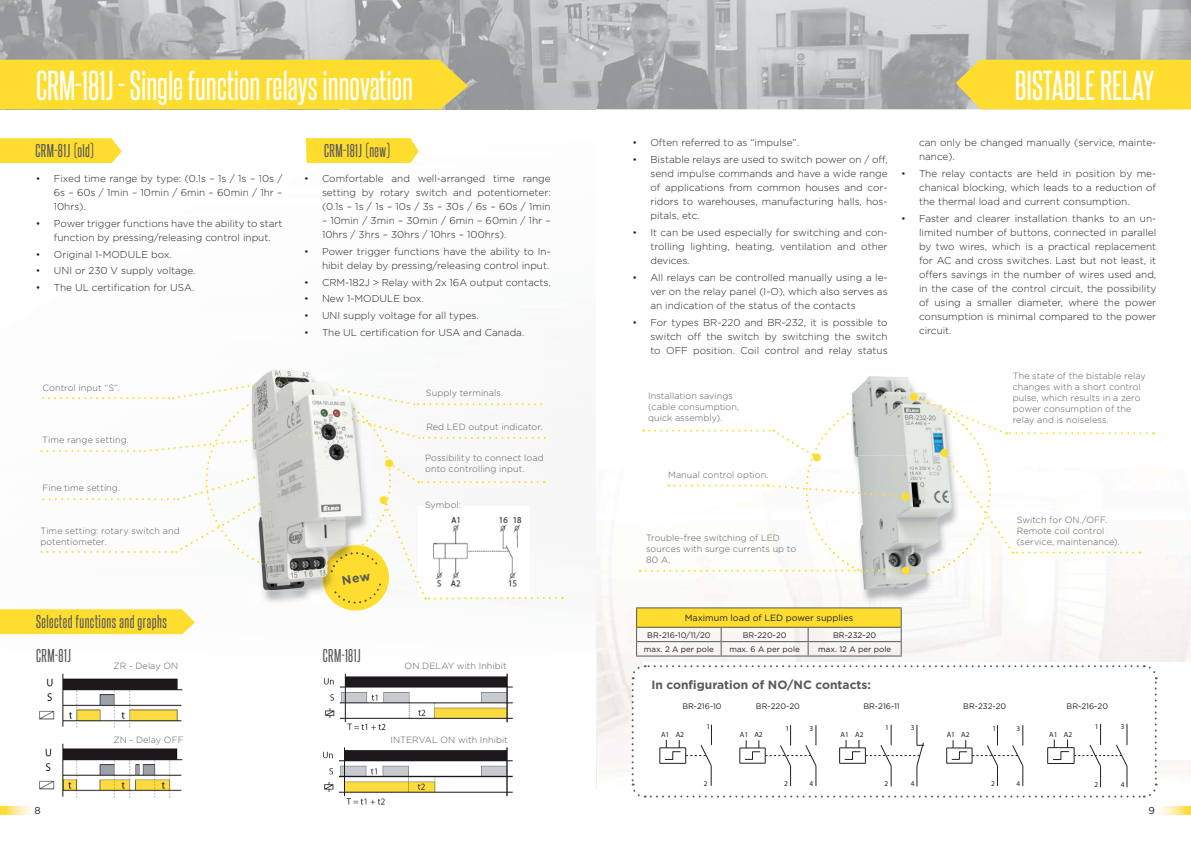
<style>
.page{position:relative;width:1191px;height:842px;background:#fff}
.page>*{position:absolute;margin:0;border:0;box-sizing:border-box;transform-origin:0 0}
.t1{font:36px "Steelfish Rg";color:#fff}
.t2{font:16px "Steelfish Rg";letter-spacing:.03em;color:#58595b}
.t3{font:700 12px "Gotham";color:#58595b}
.t4{font:300 10px/14px "Gotham";color:#231f20;text-align:justify}
.t5{font:10px "Gotham";color:#231f20}
.t6{font:300 9px/11px "Gotham";letter-spacing:.005em;color:#58595b}
.t7{font:9px "Gotham";color:#231f20}
.t8{font:8px "Gotham";color:#231f20}
.t9{font:7.4px "Myriad Pro";color:#231f20}
</style>
<div class="page">
<img style="left:596px;top:653px;width:595px;height:34px">
<img style="left:596px;top:687px;width:1px;height:102px">
<div style="left:596px;top:555px;width:280px;height:98px;background:#fbf8f6"></div>
<img style="left:876px;top:637px;width:71px;height:16px">
<img style="left:0;top:109px;width:596px;height:1px">
<div style="left:644px;top:662px;width:547px;height:98px;background:#fff"></div>
<img style="left:0;top:0;width:1191px;height:109px">
<div style="left:0;top:60px;width:468px;height:49px;background:#ffdd2e"></div>
<svg style="left:630px;top:664px;width:527px;height:134px"></svg>
<img style="left:843px;top:580px;width:31px;height:57px">
<img style="left:874px;top:603px;width:64px;height:34px">
<img style="left:866px;top:376px;width:42px;height:3px">
<img style="left:849px;top:379px;width:110px;height:224px">
<div style="left:910px;top:393px;width:8px;height:8px;background:#ffdd2e;border-radius:50%"></div>
<svg style="left:639px;top:395px;width:507px;height:185px"></svg>
<div style="left:940px;top:449px;width:8px;height:8px;background:#ffdd2e;border-radius:50%"></div>
<svg style="left:1160px;top:807px;width:31px;height:7px"></svg>
<svg style="left:1px;top:807px;width:30px;height:7px"></svg>
<div style="left:955px;top:60px;width:236px;height:49px;background:#ffdd2e"></div>
<svg style="left:0;top:138px;width:122px;height:25px;background:#ffde38"></svg>
<svg style="left:306px;top:138px;width:113px;height:25px;background:#fede37"></svg>
<img style="left:323px;top:673px;width:190px;height:57px">
<img style="left:323px;top:747px;width:190px;height:58px">
<img style="left:39px;top:673px;width:144px;height:125px">
<img style="left:263px;top:370px;width:49px;height:6px">
<div style="left:636px;top:608px;width:265px;height:19px;background:#ffdd2e"></div>
<hr style="left:636px;top:607px;width:85px;height:1px;background:#58595b">
<hr style="left:721px;top:607px;width:180px;height:1px;background:#58595b">
<hr style="left:636px;top:627px;width:85px;height:1px;background:#58595b">
<hr style="left:721px;top:627px;width:87px;height:1px;background:#58595b">
<hr style="left:808px;top:627px;width:93px;height:1px;background:#58595b">
<hr style="left:636px;top:641px;width:85px;height:1px;background:#58595b">
<svg style="left:636px;top:608px;width:1px;height:47px"></svg>
<hr style="left:721px;top:641px;width:87px;height:1px;background:#58595b">
<svg style="left:720px;top:628px;width:1px;height:27px"></svg>
<hr style="left:808px;top:641px;width:93px;height:1px;background:#58595b">
<svg style="left:807px;top:628px;width:1px;height:27px"></svg>
<svg style="left:900px;top:608px;width:1px;height:47px"></svg>
<hr style="left:636px;top:655px;width:265px;height:1px;background:#58595b">
<svg style="left:0;top:376px;width:563px;height:258px"></svg>
<h1 class="t1" style="left:36px;top:62px;width:378px">CRM-181J - Single function relays innovation</h1>
<h2 class="t2" style="left:35px;top:141px;width:60px">CRM-81J (old)</h2>
<h2 class="t2" style="left:324px;top:140px;width:67px">CRM-181J (new)</h2>
<p class="t4" style="left:54px;top:172px;width:230px;text-indent:-18px">• Fixed time range by type: (0.1s – 1s / 1s – 10s / 6s – 60s / 1min – 10min / 6min – 60min / 1hr – 10hrs).</p>
<p class="t4" style="left:54px;top:217px;width:230px;text-indent:-18px">• Power trigger functions have the ability to start function by pressing/releasing control input.</p>
<p class="t4" style="left:36px;top:248px;width:138px">• Original 1-MODULE box.</p>
<p class="t4" style="left:36px;top:265px;width:161px">• UNI or 230 V supply voltage.</p>
<p class="t4" style="left:36px;top:281px;width:160px">• The UL certification for USA.</p>
<p class="t6" style="left:42px;top:383px;width:79px">Control input “S”.</p>
<p class="t6" style="left:42px;top:435px;width:88px">Time range setting.</p>
<p class="t6" style="left:42px;top:483px;width:79px">Fine time setting.</p>
<p class="t6" style="left:40px;top:526px;width:141px">Time setting: rotary switch and potentiometer.</p>
<p class="t4" style="left:322px;top:172px;width:230px;text-indent:-18px">• Comfortable and well-arranged time range setting by rotary switch and potentiometer: (0.1s – 1s / 1s – 10s / 3s – 30s / 6s – 60s / 1min</p>
<p class="t4" style="left:322px;top:214px;width:230px">– 10min / 3min – 30min / 6min – 60min / 1hr –<br>10hrs / 3hrs – 30hrs / 10hrs – 100hrs).</p>
<p class="t4" style="left:304px;top:245px;width:248px;text-align:right">• Power trigger functions have the ability to In&shy;hibit delay by pressing/releasing control input.</p>
<p class="t4" style="left:304px;top:276px;width:248px">• CRM-182J &gt; Relay with 2x 16A output contacts.</p>
<p class="t4" style="left:304px;top:293px;width:121px">• New 1-MODULE box.</p>
<p class="t4" style="left:304px;top:309px;width:176px">• UNI supply voltage for all types.</p>
<p class="t4" style="left:304px;top:326px;width:222px">• The UL certification for USA and Canada.</p>
<p class="t6" style="left:426px;top:388px;width:79px">Supply terminals.</p>
<p class="t6" style="left:426px;top:422px;width:118px">Red LED output indicator.</p>
<p class="t6" style="left:425px;top:453px;width:120px">Possibility to connect load onto controlling input.</p>
<p class="t6" style="left:425px;top:500px;width:37px">Symbol:</p>
<h2 class="t2" style="left:36px;top:612px;width:132px">Selected functions and graphs</h2>
<h2 class="t2" style="left:36px;top:645px;width:36px">CRM-81J</h2>
<h2 class="t2" style="left:323px;top:645px;width:39px">CRM-181J</h2>
<p class="t6" style="left:114px;top:660px;width:66px">ZR - Delay ON</p>
<p class="t6" style="left:114px;top:734px;width:72px">ZN - Delay OFF</p>
<p class="t6" style="left:404px;top:660px;width:104px">ON DELAY with Inhibit</p>
<p class="t6" style="left:390px;top:734px;width:119px">INTERVAL ON with Inhibit</p>
<h1 class="t1" style="left:1014px;top:62px;width:141px">BISTABLE RELAY</h1>
<p class="t4" style="left:632px;top:136px;width:168px">• Often referred to as “impulse”.</p>
<p class="t4" style="left:650px;top:153px;width:239px;text-indent:-18px">• Bistable relays are used to switch power on / off, send impulse commands and have a wide range of applications from common houses and cor&shy;ridors to warehouses, manufacturing halls, hos&shy;pitals, etc.</p>
<p class="t4" style="left:650px;top:226px;width:239px;text-indent:-18px">• It can be used especially for switching and con&shy;trolling lighting, heating, ventilation and other devices.</p>
<p class="t4" style="left:650px;top:271px;width:239px;text-indent:-18px">• All relays can be controlled manually using a le&shy;ver on the relay panel (I-O), which also serves as an indication of the status of the contacts</p>
<p class="t4" style="left:650px;top:316px;width:239px;text-indent:-18px">• For types BR-220 and BR-232, it is possible to switch off the switch by switching the switch to OFF position. Coil control and relay status</p>
<p class="t6" style="left:648px;top:390px;width:93px">Installation savings (cable consumption, quick assembly).</p>
<p class="t4" style="left:919px;top:136px;width:239px">can only be changed manually (service, mainte&shy;nance).</p>
<p class="t4" style="left:919px;top:167px;width:239px;text-indent:-18px">• The relay contacts are held in position by me&shy;chanical blocking, which leads to a reduction of the thermal load and current consumption.</p>
<p class="t4" style="left:919px;top:212px;width:239px;text-indent:-18px">• Faster and clearer installation thanks to an un&shy;limited number of buttons, connected in parallel by two wires, which is a practical replacement for AC and cross switches. Last but not least, it offers savings in the number of wires used and, in the case of the control circuit, the possibility of using a smaller diameter, where the power consumption is minimal compared to the power circuit.</p>
<p class="t6" style="left:1012px;top:371px;width:134px">The state of the bistable relay changes with a short control pulse, which results in a zero power consumption of the relay and is noiseless.</p>
<p class="t6" style="left:668px;top:470px;width:102px">Manual control option.</p>
<p class="t6" style="left:646px;top:533px;width:152px">Trouble-free switching of LED sources with surge currents up to<br>80 A.</p>
<p class="t6" style="left:1016px;top:515px;width:104px">Switch for ON./OFF.<br>Remote coil control (service, maintenance).</p>
<p class="t7" style="left:684px;top:614px;width:170px">Maximum load of LED power supplies</p>
<p class="t8" style="left:647px;top:631px;width:65px">BR-216-10/11/20</p>
<p class="t8" style="left:742px;top:631px;width:45px">BR-220-20</p>
<p class="t8" style="left:833px;top:631px;width:45px">BR-232-20</p>
<p class="t8" style="left:644px;top:645px;width:72px">max. 2 A per pole</p>
<p class="t8" style="left:729px;top:645px;width:72px">max. 6 A per pole</p>
<p class="t8" style="left:818px;top:645px;width:74px">max. 12 A per pole</p>
<p class="t3" style="left:651px;top:680px;width:221px">In configuration of NO/NC contacts:</p>
<p class="t8" style="left:682px;top:702px;width:41px">BR-216-10</p>
<p class="t9" style="left:661px;top:730px;width:24px">A1 A2</p>
<p class="t9" style="left:706px;top:722px;width:5px">1</p>
<p class="t8" style="left:756px;top:702px;width:45px">BR-220-20</p>
<p class="t9" style="left:740px;top:730px;width:24px">A1 A2</p>
<p class="t9" style="left:785px;top:724px;width:5px">1</p>
<p class="t9" style="left:809px;top:724px;width:5px">3</p>
<p class="t8" style="left:863px;top:702px;width:38px">BR-216-11</p>
<p class="t9" style="left:840px;top:730px;width:24px">A1 A2</p>
<p class="t9" style="left:885px;top:723px;width:5px">1</p>
<p class="t9" style="left:911px;top:723px;width:5px">3</p>
<p class="t8" style="left:963px;top:702px;width:45px">BR-232-20</p>
<p class="t9" style="left:946px;top:730px;width:24px">A1 A2</p>
<p class="t9" style="left:992px;top:724px;width:5px">1</p>
<p class="t9" style="left:1016px;top:724px;width:5px">3</p>
<p class="t8" style="left:1066px;top:702px;width:43px">BR-216-20</p>
<p class="t9" style="left:1049px;top:730px;width:24px">A1 A2</p>
<p class="t9" style="left:1094px;top:722px;width:5px">1</p>
<p class="t9" style="left:1120px;top:722px;width:5px">3</p>
<p class="t9" style="left:704px;top:779px;width:5px">2</p>
<p class="t9" style="left:784px;top:779px;width:5px">2</p>
<p class="t9" style="left:809px;top:779px;width:5px">4</p>
<p class="t9" style="left:884px;top:780px;width:5px">2</p>
<p class="t9" style="left:910px;top:780px;width:5px">4</p>
<p class="t9" style="left:991px;top:779px;width:5px">2</p>
<p class="t9" style="left:1016px;top:779px;width:5px">4</p>
<p class="t9" style="left:1094px;top:780px;width:5px">2</p>
<p class="t9" style="left:1120px;top:780px;width:5px">4</p>
<p class="t5" style="left:35px;top:806px;width:8px">8</p>
<p class="t5" style="left:1148px;top:806px;width:8px">9</p>
</div>
